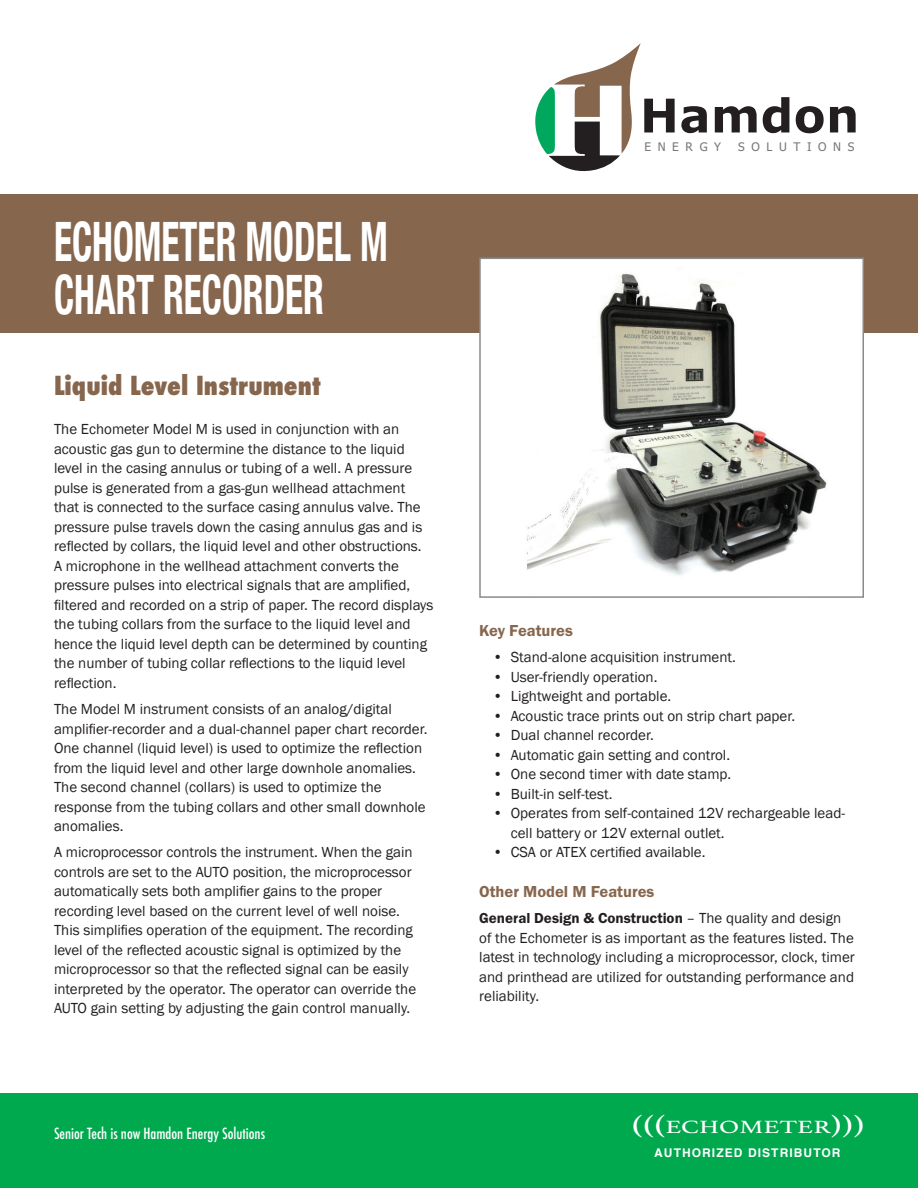
<style>
.page{position:relative;width:918px;height:1188px;background:#fff}
.page>*{position:absolute;margin:0;border:0;box-sizing:border-box;transform-origin:0 0}
.t1{font:700 condensed 54.3px/52.5px "Helvetica Neue";color:#fff;scale:.69 1}
.t2{font:800 condensed 25.5px "Futura";color:#87664e}
.t3{font:18.75px "Athelas";color:#fff;scale:1.43 1}
.t4{font:16.5px "Franklin Gothic URW Dem";color:#87664e}
.t5{font:15px/19.5px "Franklin Gothic";color:#231f20}
.t6{font:15px "Franklin Gothic URW Dem";color:#231f20}
.t7{font:500 condensed 15px "Futura";color:#fff}
.t8{font:700 12px "Helvetica";letter-spacing:.09em;color:#fff}
.t9{font:11.85px "Tahoma";letter-spacing:.56em;color:#767779}
.s1{font-family:"Franklin Gothic"}
.s2{font-size:27.6px}
</style>
<div class="page">
<svg style="left:535px;top:43px;width:140px;height:128px"></svg>
<svg style="left:681px;top:106px;width:26px;height:27px"></svg>
<svg style="left:715px;top:106px;width:42px;height:26px"></svg>
<svg style="left:763px;top:97px;width:26px;height:36px"></svg>
<svg style="left:796px;top:106px;width:28px;height:27px"></svg>
<svg style="left:830px;top:106px;width:26px;height:26px"></svg>
<div style="left:0;top:194px;width:918px;height:139px;background:#87664e"></div>
<div style="left:480px;top:258px;width:383px;height:339px;background:#fff"></div>
<img style="left:527px;top:274px;width:300px;height:302px">
<div style="left:479px;top:258px;width:385px;height:340px;border:2px solid #898b8e"></div>
<div style="left:0;top:1094px;width:918px;height:94px;background:#00a84e"></div>
<h1 class="t1" style="left:54px;top:212px;width:485px">ECHOMETER MODEL M<br>CHART RECORDER</h1>
<h2 class="t2" style="left:54px;top:368px;width:268px">Liquid Level Instrument</h2>
<p class="t5" style="left:54px;top:420px;width:381px">The Echometer Model M is used in conjunction with an acoustic gas gun to determine the distance to the liquid level in the casing annulus or tubing of a well. A pressure pulse is generated from a gas-gun wellhead attachment that is connected to the surface casing annulus valve. The pressure pulse travels down the casing annulus gas and is reflected by collars, the liquid level and other obstructions.<br>A microphone in the wellhead attachment converts the pressure pulses into electrical signals that are amplified, filtered and recorded on a strip of paper. The record displays the tubing collars from the surface to the liquid level and hence the liquid level depth can be determined by counting the number of tubing collar reflections to the liquid level reflection.</p>
<p class="t5" style="left:54px;top:700px;width:375px">The Model M instrument consists of an analog/digital amplifier-recorder and a dual-channel paper chart recorder.<br>One channel (liquid level) is used to optimize the reflection from the liquid level and other large downhole anomalies.<br>The second channel (collars) is used to optimize the response from the tubing collars and other small downhole anomalies.</p>
<p class="t5" style="left:54px;top:843px;width:364px">A microprocessor controls the instrument. When the gain controls are set to the AUTO position, the microprocessor automatically sets both amplifier gains to the proper recording level based on the current level of well noise.<br>This simplifies operation of the equipment. The recording level of the reflected acoustic signal is optimized by the microprocessor so that the reflected signal can be easily interpreted by the operator. The operator can override the AUTO gain setting by adjusting the gain control manually.</p>
<p class="t7" style="left:54px;top:1124px;width:213px">Senior Tech is now Hamdon Energy Solutions</p>
<p class="t9" style="left:644px;top:139px;width:78px">ENERGY</p>
<p class="t9" style="left:738px;top:139px;width:118px">SOLUTIONS</p>
<p class="t4" style="left:479px;top:620px;width:95px">Key Features</p>
<p class="t5" style="left:493px;top:648px;width:245px">• Stand-alone acquisition instrument.</p>
<p class="t5" style="left:493px;top:667px;width:166px">• User-friendly operation.</p>
<p class="t5" style="left:493px;top:687px;width:180px">• Lightweight and portable.</p>
<p class="t5" style="left:493px;top:706px;width:304px">• Acoustic trace prints out on strip chart paper.</p>
<p class="t5" style="left:493px;top:726px;width:163px">• Dual channel recorder.</p>
<p class="t5" style="left:493px;top:745px;width:239px">• Automatic gain setting and control.</p>
<p class="t5" style="left:493px;top:765px;width:240px">• One second timer with date stamp.</p>
<p class="t5" style="left:493px;top:784px;width:121px">• Built-in self-test.</p>
<p class="t5" style="left:511px;top:804px;width:336px;text-indent:-18px">• Operates from self-contained 12V rechargeable lead&shy;cell battery or 12V external outlet.</p>
<p class="t5" style="left:493px;top:843px;width:214px">• CSA or ATEX certified available.</p>
<p class="t4" style="left:479px;top:881px;width:177px">Other Model M Features</p>
<p class="t6" style="left:479px;top:909px;width:364px">General Design &amp; Construction <span class="s1">– The quality and design</span></p>
<p class="t5" style="left:479px;top:928px;width:377px;text-align:justify">of the Echometer is as important as the features listed. The latest in technology including a microprocessor, clock, timer and printhead are utilized for outstanding performance and reliability.</p>
<p class="t3" style="left:632px;top:1112px;width:165px"><span class="s2">(((</span>ECHOMETER<span class="s2">)))</span></p>
<p class="t8" style="left:654px;top:1143px;width:188px">AUTHORIZED DISTRIBUTOR</p>
</div>
